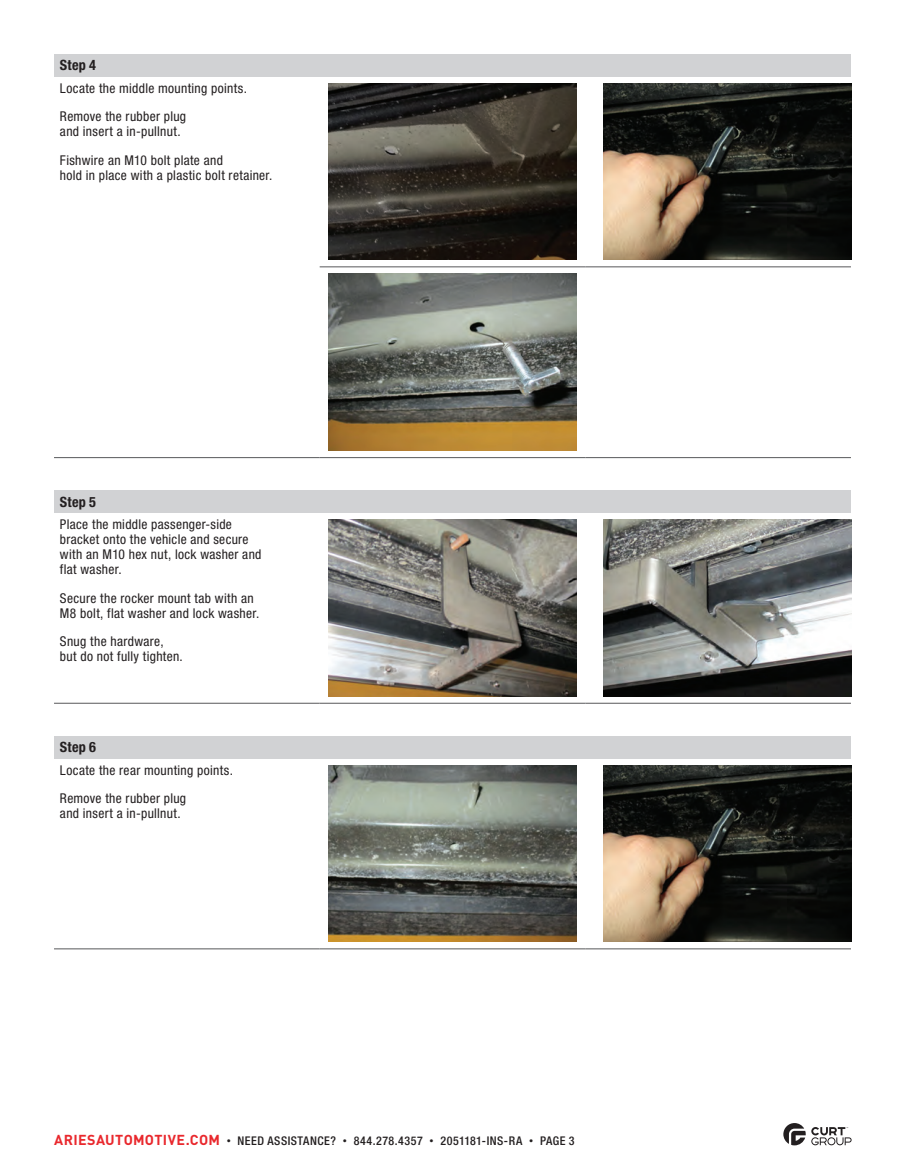
<style>
.page{position:relative;width:905px;height:1175px;background:#fff}
.page>*{position:absolute;margin:0;border:0;box-sizing:border-box;transform-origin:0 0}
.t1{font:700 condensed 14.25px "Helvetica Neue LT Std";letter-spacing:.015em;color:#231f20}
.t2{font:condensed 13.5px/15px "Helvetica Neue LT Std";letter-spacing:.025em;color:#231f20}
.t3{font:500 condensed 12px "Helvetica Neue LT Std";letter-spacing:.04em;color:#231f20}
.s1{font-family:"DINOT";font-weight:700;font-stretch:normal;font-size:14.25px;color:#e9282d}
.s2{font-family:"DINOT";font-weight:400;font-stretch:normal;font-size:9px}
</style>
<div class="page">
<svg style="left:783px;top:1123px;width:68px;height:22px"></svg>
<div style="left:54px;top:490px;width:796px;height:22px;background:#d1d2d4"></div>
<hr style="left:54px;top:703px;width:266px;height:1px;background:#57585a">
<hr style="left:320px;top:703px;width:265px;height:1px;background:#57585a">
<hr style="left:585px;top:703px;width:265px;height:1px;background:#57585a">
<img style="left:329px;top:519px;width:247px;height:177px">
<img style="left:603px;top:519px;width:248px;height:177px">
<div style="left:54px;top:736px;width:796px;height:22px;background:#d1d2d4"></div>
<hr style="left:54px;top:948px;width:266px;height:1px;background:#57585a">
<hr style="left:320px;top:948px;width:265px;height:1px;background:#57585a">
<hr style="left:585px;top:948px;width:265px;height:1px;background:#57585a">
<img style="left:329px;top:765px;width:247px;height:176px">
<img style="left:603px;top:765px;width:248px;height:176px">
<div style="left:54px;top:54px;width:796px;height:22px;background:#d1d2d4"></div>
<hr style="left:320px;top:266px;width:265px;height:1px;background:#57585a">
<hr style="left:585px;top:266px;width:265px;height:1px;background:#57585a">
<hr style="left:320px;top:457px;width:265px;height:1px;background:#57585a">
<hr style="left:585px;top:457px;width:265px;height:1px;background:#57585a">
<hr style="left:54px;top:457px;width:266px;height:1px;background:#57585a">
<img style="left:329px;top:83px;width:247px;height:177px">
<img style="left:603px;top:83px;width:248px;height:177px">
<img style="left:329px;top:274px;width:247px;height:176px">
<p class="t1" style="left:60px;top:56px;width:38px">Step 4</p>
<p class="t2" style="left:60px;top:74px;width:188px;line-height:28.5px">Locate the middle mounting points.<br>Remove the rubber plug</p>
<p class="t2" style="left:60px;top:117px;width:164px;line-height:28.5px">and insert a in-pullnut.<br>Fishwire an M10 bolt plate and</p>
<p class="t2" style="left:60px;top:167px;width:214px">hold in place with a plastic bolt retainer.</p>
<p class="t1" style="left:60px;top:493px;width:38px">Step 5</p>
<p class="t2" style="left:60px;top:517px;width:203px">Place the middle passenger-side bracket onto the vehicle and secure with an M10 hex nut, lock washer and flat washer.</p>
<p class="t2" style="left:60px;top:590px;width:201px">Secure the rocker mount tab with an<br>M8 bolt, flat washer and lock washer.</p>
<p class="t2" style="left:60px;top:634px;width:124px">Snug the hardware, but do not fully tighten.</p>
<p class="t1" style="left:60px;top:738px;width:38px">Step 6</p>
<p class="t2" style="left:60px;top:755px;width:174px;line-height:28.5px">Locate the rear mounting points.<br>Remove the rubber plug</p>
<p class="t2" style="left:60px;top:806px;width:122px">and insert a in-pullnut.</p>
<p class="t3" style="left:54px;top:1133px;width:522px"><span class="s1">ARIESAUTOMOTIVE.COM</span> <span class="s2">•</span> NEED ASSISTANCE? <span class="s2">•</span> 844.278.4357 <span class="s2">•</span> 2051181-INS-RA <span class="s2">•</span> PAGE 3</p>
</div>
